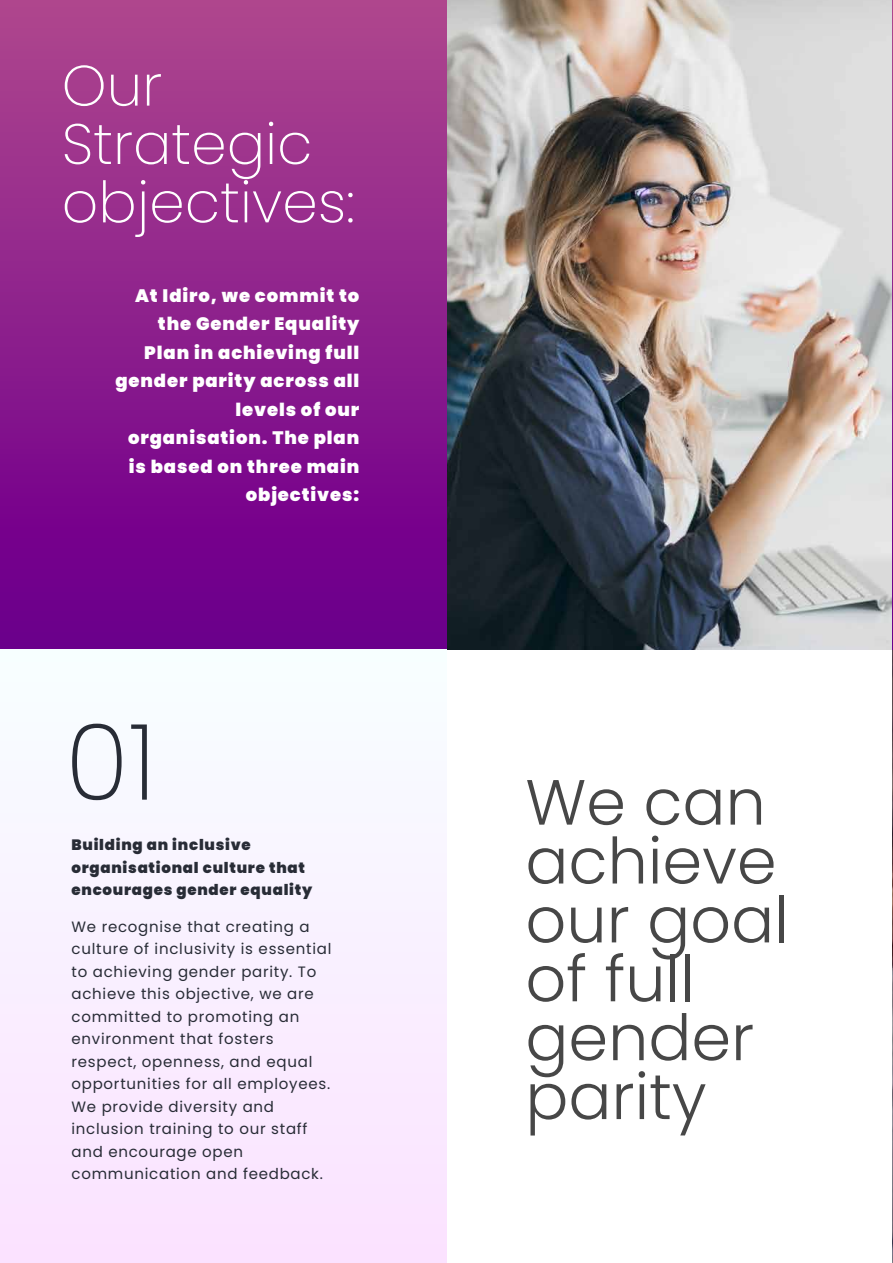
<style>
.page{position:relative;width:893px;height:1263px;background:#fff}
.page>*{position:absolute;margin:0;border:0;box-sizing:border-box;transform-origin:0 0}
.t1{font:200 105.75px "Poppins";color:#282c36}
.t2{font:300 63.75px/58.9px "Poppins";color:#474747}
.t3{font:200 57px/58.3px "Poppins";color:#fff}
.t4{font:900 18px/28.5px "Poppins";letter-spacing:.05em;color:#fff;text-align:right}
.t5{font:15px/22.5px "Poppins";letter-spacing:.05em;color:#282c36}
.t6{font:900 15px/22.5px "Poppins";letter-spacing:.05em;color:#282c36}
</style>
<div class="page">
<img style="left:446px;top:0;width:446px;height:649px">
<div style="left:0;top:0;width:446px;height:649px;background:linear-gradient(to bottom,#af478d,#6a008b)"></div>
<div style="left:0;top:649px;width:446px;height:614px;background:linear-gradient(to bottom,#f8ffff,#fbe2ff)"></div>
<img style="left:892px;top:649px;width:1px;height:614px">
<svg style="left:892px;top:0;width:1px;height:649px"></svg>
<h3 class="t3" style="left:62px;top:57px;width:295px">Our<br>Strategic objectives:</h3>
<p class="t4" style="left:115px;top:281px;width:245px">At Idiro, we commit to the Gender Equality<br>Plan in achieving full gender parity across all levels of our organisation. The plan is based on three main objectives:</p>
<h1 class="t1" style="left:65px;top:701px;width:93px">01</h1>
<p class="t6" style="left:71px;top:834px;width:242px">Building an inclusive organisational culture that encourages gender equality</p>
<p class="t5" style="left:71px;top:915px;width:261px">We recognise that creating a culture of inclusivity is essential to achieving gender parity. To achieve this objective, we are committed to promoting an environment that fosters respect, openness, and equal opportunities for all employees.<br>We provide diversity and inclusion training to our staff and encourage open communication and feedback.</p>
<h2 class="t2" style="left:525px;top:773px;width:265px">We can achieve our goal of full gender parity</h2>
</div>
